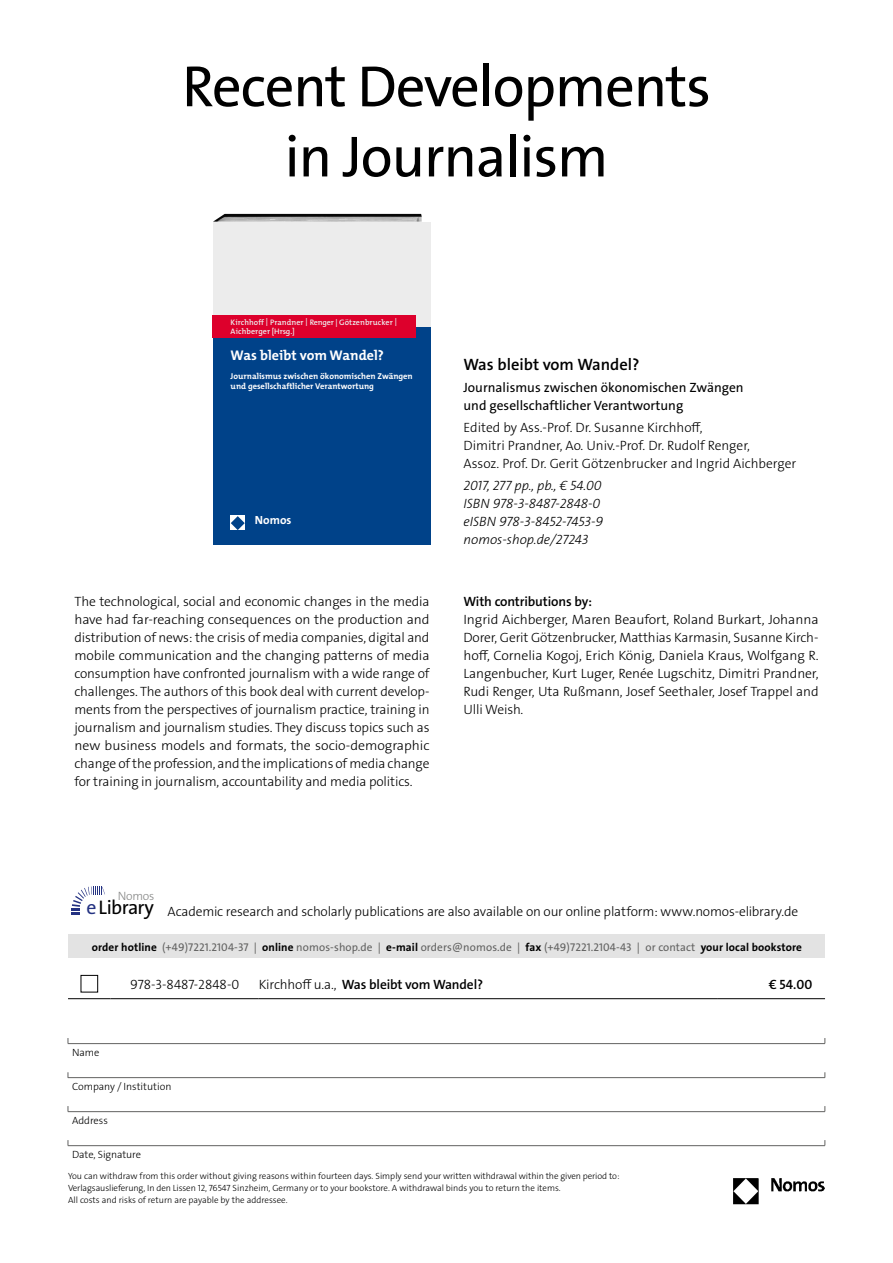
<style>
.page{position:relative;width:893px;height:1263px;background:#fff}
.page>*{position:absolute;margin:0;border:0;box-sizing:border-box;transform-origin:0 0}
.t1{font:58.5px/70.2px "The Sans Os F";letter-spacing:-.02em;color:#000;text-align:center}
.t2{font:19.8px "The Sans Os F";letter-spacing:-.03em;color:#000}
.t3{font:600 16.5px "The Sans Os F";color:#000}
.t4{font:700 14.1px "The Mix";color:#fff}
.t5{font:300 13.5px/18px "The Sans Os F";letter-spacing:-.01em;color:#000;text-align:justify}
.t6{font:italic 300 13.5px/18px "The Sans Os F";color:#000}
.t7{font:13.5px/18px "The Sans Os F";color:#000}
.t8{font:600 13.5px "The Sans Os F";letter-spacing:-.01em;color:#000}
.t9{font:300 12.15px "The Sans Os F";letter-spacing:-.02em;color:#868786}
.t10{font:700 11.85px "The Sans Os F";color:#fff}
.t11{font:11.25px "The Sans Os F";letter-spacing:.01em;color:#626261}
.t12{font:300 10.5px "The Sans Os F";letter-spacing:-.01em;color:#000}
.t13{font:300 9px/12px "The Sans Os F";color:#000}
.t14{font:700 8.55px/10.1px "The Mix";color:#fff}
.t15{font:600 7.95px/9.6px "The Mix";letter-spacing:.01em;color:#ececec}
.s1{color:#243282}
.s2{font-weight:700;color:#000}
.s3{font-weight:300}
</style>
<div class="page">
<hr style="left:68px;top:1043px;width:757px;height:1px;background:#626261">
<hr style="left:68px;top:1077px;width:757px;height:1px;background:#626261">
<hr style="left:68px;top:1111px;width:757px;height:1px;background:#626261">
<hr style="left:68px;top:1145px;width:757px;height:1px;background:#626261">
<img style="left:733px;top:1178px;width:92px;height:26px">
<img style="left:213px;top:214px;width:209px;height:8px">
<div style="left:213px;top:222px;width:217px;height:105px;background:#ececec"></div>
<div style="left:213px;top:327px;width:217px;height:217px;background:#004289"></div>
<svg style="left:231px;top:516px;width:14px;height:14px"></svg>
<div style="left:213px;top:315px;width:203px;height:23px;background:#dd002c"></div>
<hr style="left:68px;top:998px;width:43px;height:1px;background:#000">
<hr style="left:111px;top:998px;width:148px;height:1px;background:#000">
<hr style="left:259px;top:998px;width:459px;height:1px;background:#000">
<hr style="left:718px;top:998px;width:107px;height:1px;background:#000">
<div style="left:81px;top:975px;width:17px;height:17px;border:1px solid #000"></div>
<div style="left:68px;top:934px;width:757px;height:24px;background:#e3e3e3"></div>
<svg style="left:72px;top:886px;width:33px;height:28px"></svg>
<h1 class="t1" style="left:182px;top:52px;width:530px">Recent Developments in Journalism</h1>
<p class="t15" style="left:231px;top:317px;width:168px">Kirchhoff | Prandner | Renger | Götzenbrucker |<br>Aichberger [Hrsg.]</p>
<p class="t4" style="left:231px;top:346px;width:155px">Was bleibt vom Wandel?</p>
<p class="t14" style="left:231px;top:371px;width:184px">Journalismus zwischen ökonomischen Zwängen und gesellschaftlicher Verantwortung</p>
<p class="t10" style="left:255px;top:512px;width:38px">Nomos</p>
<p class="t3" style="left:463px;top:353px;width:178px">Was bleibt vom Wandel?</p>
<p class="t7" style="left:463px;top:378px;width:282px">Journalismus zwischen ökonomischen Zwängen und gesellschaftlicher Verantwortung</p>
<p class="t5" style="left:463px;top:419px;width:334px;text-align:left">Edited by Ass.-Prof. Dr. Susanne Kirchhoff,<br>Dimitri Prandner, Ao. Univ.-Prof. Dr. Rudolf Renger,<br>Assoz. Prof. Dr. Gerit Götzenbrucker and Ingrid Aichberger</p>
<p class="t6" style="left:463px;top:477px;width:141px">2017, 277 pp., pb., € 54.00<br>ISBN 978-3-8487-2848-0 eISBN 978-3-8452-7453-9 nomos-shop.de/27243</p>
<p class="t5" style="left:74px;top:593px;width:357px">The technological, social and economic changes in the media have had far-reaching consequences on the production and distribution of news: the crisis of media companies, digital and mobile communication and the changing patterns of media consumption have confronted journalism with a wide range of challenges. The authors of this book deal with current develop&shy;ments from the perspectives of journalism practice, training in journalism and journalism studies. They discuss topics such as new business models and formats, the socio-demographic change of the profession, and the implications of media change for training in journalism, accountability and media politics.</p>
<p class="t8" style="left:463px;top:593px;width:130px">With contributions by:</p>
<p class="t5" style="left:463px;top:611px;width:357px">Ingrid Aichberger, Maren Beaufort, Roland Burkart, Johanna Dorer, Gerit Götzenbrucker, Matthias Karmasin, Susanne Kirch&shy;hoff, Cornelia Kogoj, Erich König, Daniela Kraus, Wolfgang R.<br>Langenbucher, Kurt Luger, Renée Lugschitz, Dimitri Prandner, Rudi Renger, Uta Rußmann, Josef Seethaler, Josef Trappel and Ulli Weish.</p>
<p class="t9" style="left:118px;top:888px;width:38px">Nomos</p>
<h2 class="t2" style="left:87px;top:895px;width:69px"><span class="s1">e</span>Library</h2>
<p class="t5" style="left:168px;top:903px;width:632px">Academic research and scholarly publications are also available on our online platform: www.nomos-elibrary.de</p>
<p class="t11" style="left:92px;top:940px;width:712px"><span class="s2">order hotline</span> (+49)7221.2104-37 | <span class="s2">online</span> nomos-shop.de | <span class="s2">e-mail</span> orders@nomos.de | <span class="s2">fax</span> (+49)7221.2104-43 | or contact <span class="s2">your local bookstore</span></p>
<p class="t5" style="left:130px;top:975px;width:111px">978-3-8487-2848-0</p>
<p class="t8" style="left:259px;top:975px;width:226px"><span class="s3">Kirchhoff u.a.,</span> Was bleibt vom Wandel?</p>
<p class="t8" style="left:769px;top:975px;width:45px">€ 54.00</p>
<p class="t12" style="left:72px;top:1045px;width:29px">Name</p>
<p class="t12" style="left:72px;top:1079px;width:101px">Company / Institution</p>
<p class="t12" style="left:72px;top:1113px;width:37px">Address</p>
<p class="t12" style="left:72px;top:1147px;width:71px">Date, Signature</p>
<p class="t13" style="left:68px;top:1170px;width:553px">You can withdraw from this order without giving reasons within fourteen days. Simply send your written withdrawal within the given period to:<br>Verlagsauslieferung, In den Lissen 12, 76547 Sinzheim, Germany or to your bookstore. A withdrawal binds you to return the items.<br>All costs and risks of return are payable by the addressee.</p>
</div>
